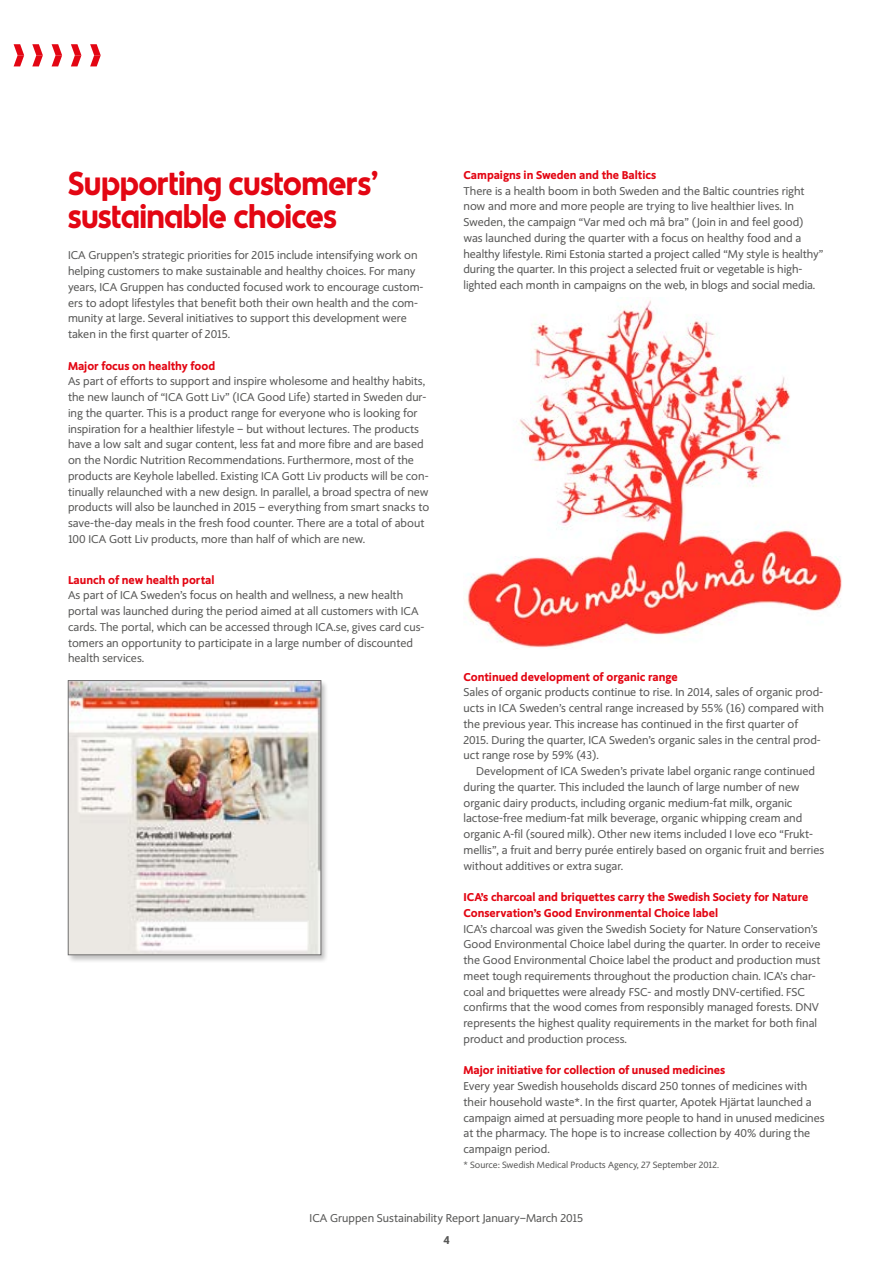
<style>
.page{position:relative;width:893px;height:1263px;background:#fff}
.page>*{position:absolute;margin:0;border:0;box-sizing:border-box;transform-origin:0 0}
.t1{font:700 33px/33px "ICA Rubrik";color:#e30613}
.t2{font:11.25px/15.8px "ICA Text";color:#575756}
.t3{font:900 11.25px/15.8px "ICA Text";color:#e30613}
.t4{font:900 11.25px "ICA Text";color:#575756}
.t5{font:9px "ICA Text";color:#575756}
</style>
<div class="page">
<img style="left:466px;top:300px;width:376px;height:348px">
<div style="left:67px;top:679px;width:262px;height:283px;background:#000;opacity:.25"></div>
<img style="left:70px;top:682px;width:249px;height:271px">
<div style="left:68px;top:680px;width:253px;height:275px;border:1px solid #706f6f"></div>
<svg style="left:32px;top:44px;width:11px;height:22px"></svg>
<svg style="left:14px;top:44px;width:10px;height:22px"></svg>
<svg style="left:52px;top:44px;width:10px;height:22px"></svg>
<svg style="left:71px;top:44px;width:10px;height:22px"></svg>
<svg style="left:90px;top:44px;width:11px;height:22px"></svg>
<h1 class="t1" style="left:68px;top:167px;width:312px">Supporting customers’ sustainable choices</h1>
<p class="t2" style="left:68px;top:248px;width:357px">ICA Gruppen’s strategic priorities for 2015 include intensifying work on helping customers to make sustainable and healthy choices. For many years, ICA Gruppen has conducted focused work to encourage custom&shy;ers to adopt lifestyles that benefit both their own health and the com&shy;munity at large. Several initiatives to support this development were taken in the first quarter of 2015.</p>
<p class="t3" style="left:68px;top:358px;width:149px">Major focus on healthy food</p>
<p class="t2" style="left:68px;top:374px;width:363px">As part of efforts to support and inspire wholesome and healthy habits, the new launch of “ICA Gott Liv” (ICA Good Life) started in Sweden dur&shy;ing the quarter. This is a product range for everyone who is looking for inspiration for a healthier lifestyle – but without lectures. The products have a low salt and sugar content, less fat and more fibre and are based on the Nordic Nutrition Recommendations. Furthermore, most of the products are Keyhole labelled. Existing ICA Gott Liv products will be con&shy;tinually relaunched with a new design. In parallel, a broad spectra of new products will also be launched in 2015 – everything from smart snacks to save-the-day meals in the fresh food counter. There are a total of about 100 ICA Gott Liv products, more than half of which are new.</p>
<p class="t3" style="left:68px;top:572px;width:148px">Launch of new health portal</p>
<p class="t2" style="left:68px;top:588px;width:358px">As part of ICA Sweden’s focus on health and wellness, a new health portal was launched during the period aimed at all customers with ICA cards. The portal, which can be accessed through ICA.se, gives card cus&shy;tomers an opportunity to participate in a large number of discounted health services.</p>
<p class="t3" style="left:463px;top:167px;width:194px">Campaigns in Sweden and the Baltics</p>
<p class="t2" style="left:463px;top:183px;width:361px">There is a health boom in both Sweden and the Baltic countries right now and more and more people are trying to live healthier lives. In Sweden, the campaign “Var med och må bra” (Join in and feel good) was launched during the quarter with a focus on healthy food and a healthy lifestyle. Rimi Estonia started a project called “My style is healthy” during the quarter. In this project a selected fruit or vegetable is high&shy;lighted each month in campaigns on the web, in blogs and social media.</p>
<p class="t3" style="left:463px;top:669px;width:216px">Continued development of organic range</p>
<p class="t2" style="left:463px;top:685px;width:362px">Sales of organic products continue to rise. In 2014, sales of organic prod&shy;ucts in ICA Sweden’s central range increased by 55% (16) compared with the previous year. This increase has continued in the first quarter of 2015. During the quarter, ICA Sweden’s organic sales in the central prod&shy;uct range rose by 59% (43).</p>
<p class="t2" style="left:463px;top:763px;width:362px;text-indent:13px">Development of ICA Sweden’s private label organic range continued during the quarter. This included the launch of large number of new organic dairy products, including organic medium-fat milk, organic lactose-free medium-fat milk beverage, organic whipping cream and organic A-fil (soured milk). Other new items included I love eco “Frukt&shy;mellis”, a fruit and berry purée entirely based on organic fruit and berries without additives or extra sugar.</p>
<p class="t3" style="left:463px;top:889px;width:346px">ICA’s charcoal and briquettes carry the Swedish Society for Nature<br>Conservation’s Good Environmental Choice label</p>
<p class="t2" style="left:463px;top:921px;width:358px">ICA’s charcoal was given the Swedish Society for Nature Conservation’s Good Environmental Choice label during the quarter. In order to receive the Good Environmental Choice label the product and production must meet tough requirements throughout the production chain. ICA’s char&shy;coal and briquettes were already FSC- and mostly DNV-certified. FSC confirms that the wood comes from responsibly managed forests. DNV represents the highest quality requirements in the market for both final product and production process.</p>
<p class="t3" style="left:463px;top:1063px;width:263px">Major initiative for collection of unused medicines</p>
<p class="t2" style="left:463px;top:1078px;width:362px">Every year Swedish households discard 250 tonnes of medicines with their household waste*. In the first quarter, Apotek Hjärtat launched a campaign aimed at persuading more people to hand in unused medicines at the pharmacy. The hope is to increase collection by 40% during the campaign period.</p>
<p class="t5" style="left:463px;top:1160px;width:257px">* Source: Swedish Medical Products Agency, 27 September 2012.</p>
<p class="t2" style="left:310px;top:1210px;width:275px">ICA Gruppen Sustainability Report January–March 2015</p>
<p class="t4" style="left:443px;top:1233px;width:8px">4</p>
</div>
